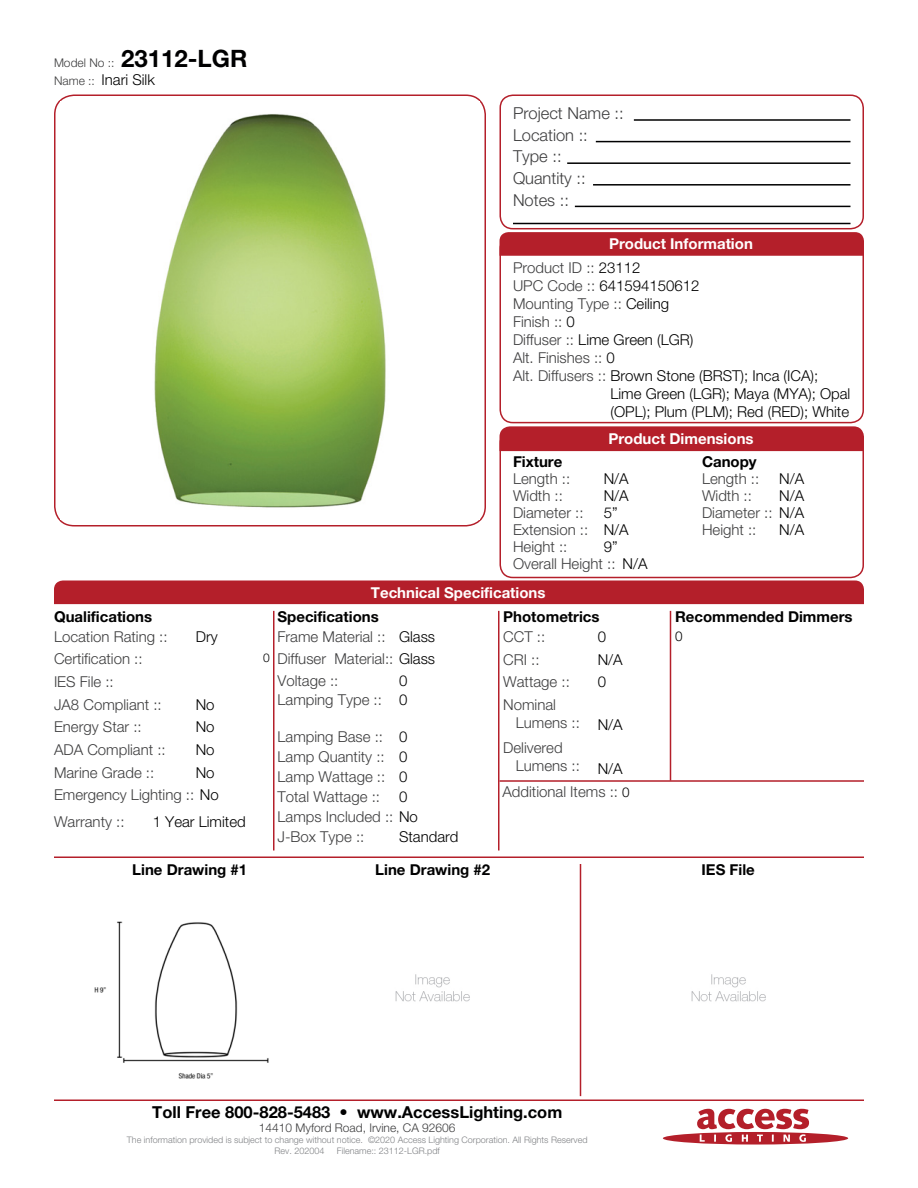
<style>
.page{position:relative;width:918px;height:1188px;background:#fff}
.page>*{position:absolute;margin:0;border:0;box-sizing:border-box;transform-origin:0 0}
.Left_Justify{font:300 16.5px "Helvetica Neue LT Std";color:#3e3e3f}
.t1{font:700 16.5px "Helvetica Neue LT Std";color:#000001}
.Left_Justify-2{font:300 15px/18px "Helvetica Neue LT Std";color:#3e3e3f}
.Left_Justify-3{font:300 15px/18px "Helvetica Neue LT Std";color:#000001}
.Left_Justify-4{font:700 15px "Helvetica Neue LT Std";color:#000001}
.t2{font:700 15px "Helvetica Neue LT Std";color:#fff}
.Left_Justify-5{font:300 13.5px "Helvetica Neue LT Std";color:#000001}
.t3{font:300 12px "Helvetica Neue LT Std";color:#3e3e3f}
.Left_Justify-6{font:300 12px "Helvetica Neue LT Std";color:#000001}
.t4{font:300 9px "Helvetica Neue LT Std";color:#808285}
.s1{font-weight:700;font-size:24px;color:#000001}
.s2{font-size:12px;color:#3e3e3f}
.s3{color:#000001}
.s4{color:#3e3e3f}
.s5{font-size:13.5px;color:#000001}
</style>
<div class="page">
<svg style="left:663px;top:1109px;width:185px;height:36px"></svg>
<div style="left:499px;top:94px;width:365px;height:135px;border:2px solid #b41f2a;border-radius:13px"></div>
<div style="left:499px;top:235px;width:365px;height:188px;border:2px solid #b41f2a;border-radius:13px"></div>
<div style="left:499px;top:430px;width:365px;height:148px;border:2px solid #b41f2a;border-radius:13px"></div>
<hr style="left:634px;top:119px;width:217px;height:2px;background:#000001">
<hr style="left:596px;top:141px;width:254px;height:1px;background:#000001">
<hr style="left:593px;top:184px;width:258px;height:2px;background:#000001">
<hr style="left:567px;top:162px;width:283px;height:2px;background:#000001">
<hr style="left:575px;top:206px;width:275px;height:1px;background:#000001">
<hr style="left:513px;top:223px;width:337px;height:1px;background:#000001">
<svg style="left:500px;top:232px;width:364px;height:24px;background:#b5232d"></svg>
<div style="left:500px;top:426px;width:364px;height:25px;background:#b41f2a"></div>
<div style="left:54px;top:580px;width:810px;height:24px;background:#b41f2a"></div>
<hr style="left:54px;top:856px;width:810px;height:2px;background:#b41f2a">
<hr style="left:54px;top:1100px;width:810px;height:1px;background:#b41f2a">
<hr style="left:670px;top:611px;width:1px;height:170px;background:#b41f2a">
<hr style="left:580px;top:864px;width:1px;height:232px;background:#b41f2a">
<hr style="left:498px;top:611px;width:2px;height:239px;background:#b41f2a">
<hr style="left:273px;top:611px;width:1px;height:239px;background:#b41f2a">
<div style="left:54px;top:94px;width:432px;height:432px;border:2px solid #b41f2a;border-radius:20px"></div>
<hr style="left:500px;top:780px;width:364px;height:2px;background:#b41f2a">
<img style="left:61px;top:114px;width:418px;height:406px">
<img style="left:94px;top:921px;width:175px;height:158px">
<img style="left:395px;top:974px;width:75px;height:28px">
<img style="left:691px;top:974px;width:75px;height:28px">
<p class="t3" style="left:54px;top:56px;width:195px">Model No :: <span class="s1">23112-LGR</span></p>
<p class="Left_Justify-3" style="left:54px;top:70px;width:102px"><span class="s2">Name ::</span> Inari Silk</p>
<p class="Left_Justify" style="left:513px;top:103px;width:112px">Project Name ::</p>
<p class="Left_Justify" style="left:513px;top:125px;width:76px">Location ::</p>
<p class="Left_Justify" style="left:513px;top:146px;width:50px">Type ::</p>
<p class="Left_Justify" style="left:513px;top:168px;width:74px">Quantity ::</p>
<p class="Left_Justify" style="left:513px;top:190px;width:57px">Notes ::</p>
<p class="t2" style="left:609px;top:235px;width:145px">Product Information</p>
<p class="Left_Justify-2" style="left:513px;top:259px;width:129px">Product ID :: <span class="s3">23112</span></p>
<p class="Left_Justify-3" style="left:513px;top:277px;width:188px"><span class="s4">UPC Code ::</span> 641594150612</p>
<p class="Left_Justify-2" style="left:513px;top:295px;width:158px">Mounting Type :: <span class="s3">Ceiling</span></p>
<p class="Left_Justify-2" style="left:513px;top:313px;width:63px">Finish :: <span class="s3">0</span></p>
<p class="Left_Justify-3" style="left:513px;top:331px;width:182px"><span class="s4">Diffuser ::</span> Lime Green (LGR)</p>
<p class="Left_Justify-2" style="left:513px;top:349px;width:103px">Alt. Finishes :: <span class="s3">0</span></p>
<p class="Left_Justify-3" style="left:610px;top:367px;width:241px;text-indent:-97px"><span class="s4">Alt. Diffusers ::</span> Brown Stone (BRST); Inca (ICA);<br>Lime Green (LGR); Maya (MYA); Opal (OPL); Plum (PLM); Red (RED); White</p>
<p class="t2" style="left:608px;top:429px;width:147px">Product Dimensions</p>
<p class="Left_Justify-4" style="left:513px;top:453px;width:51px">Fixture</p>
<p class="Left_Justify-4" style="left:702px;top:453px;width:56px">Canopy</p>
<p class="Left_Justify-2" style="left:513px;top:470px;width:59px">Length ::</p>
<p class="Left_Justify-3" style="left:604px;top:470px;width:27px">N/A</p>
<p class="Left_Justify-2" style="left:702px;top:470px;width:59px">Length ::</p>
<p class="Left_Justify-3" style="left:779px;top:470px;width:27px">N/A</p>
<p class="Left_Justify-2" style="left:513px;top:487px;width:51px">Width ::</p>
<p class="Left_Justify-2" style="left:513px;top:537px;width:56px">Height ::</p>
<p class="Left_Justify-3" style="left:604px;top:487px;width:27px">N/A</p>
<p class="Left_Justify-3" style="left:604px;top:537px;width:15px">9”</p>
<p class="Left_Justify-3" style="left:779px;top:487px;width:27px">N/A</p>
<p class="Left_Justify-2" style="left:702px;top:487px;width:51px">Width ::</p>
<p class="Left_Justify-3" style="left:604px;top:503px;width:15px">5”</p>
<p class="Left_Justify-2" style="left:702px;top:503px;width:104px">Diameter :: <span class="s3">N/A</span></p>
<p class="Left_Justify-3" style="left:604px;top:520px;width:27px">N/A</p>
<p class="Left_Justify-3" style="left:779px;top:520px;width:27px">N/A</p>
<p class="Left_Justify-2" style="left:513px;top:503px;width:72px">Diameter ::</p>
<p class="Left_Justify-2" style="left:513px;top:520px;width:77px">Extension ::</p>
<p class="Left_Justify-2" style="left:702px;top:520px;width:56px">Height ::</p>
<p class="Left_Justify-2" style="left:513px;top:554px;width:104px">Overall Height ::</p>
<p class="Left_Justify-3" style="left:622px;top:554px;width:27px">N/A</p>
<p class="t2" style="left:371px;top:583px;width:176px">Technical Specifications</p>
<p class="Left_Justify-4" style="left:54px;top:607px;width:100px">Qualifications</p>
<p class="Left_Justify-4" style="left:503px;top:607px;width:98px">Photometrics</p>
<p class="Left_Justify-4" style="left:675px;top:607px;width:179px">Recommended Dimmers</p>
<p class="Left_Justify-4" style="left:278px;top:607px;width:103px">Specifications</p>
<p class="Left_Justify-3" style="left:399px;top:627px;width:38px">Glass</p>
<p class="Left_Justify-3" style="left:399px;top:671px;width:10px">0</p>
<p class="Left_Justify-2" style="left:54px;top:627px;width:115px">Location Rating ::</p>
<p class="Left_Justify-2" style="left:503px;top:627px;width:43px">CCT ::</p>
<p class="Left_Justify-2" style="left:503px;top:650px;width:38px">CRI ::</p>
<p class="Left_Justify-2" style="left:503px;top:673px;width:68px">Wattage ::</p>
<p class="Left_Justify-2" style="left:516px;top:695px;width:66px;text-indent:-13px">Nominal<br>Lumens ::</p>
<p class="Left_Justify-2" style="left:516px;top:738px;width:66px;text-indent:-13px">Delivered<br>Lumens ::</p>
<p class="Left_Justify-3" style="left:196px;top:627px;width:23px">Dry</p>
<p class="Left_Justify-3" style="left:598px;top:627px;width:10px">0</p>
<p class="Left_Justify-5" style="left:675px;top:628px;width:9px">0</p>
<p class="Left_Justify-3" style="left:598px;top:650px;width:27px">N/A</p>
<p class="Left_Justify-3" style="left:598px;top:673px;width:10px">0</p>
<p class="Left_Justify-3" style="left:598px;top:716px;width:27px">N/A</p>
<p class="Left_Justify-3" style="left:598px;top:759px;width:27px">N/A</p>
<p class="Left_Justify-2" style="left:278px;top:627px;width:110px">Frame Material ::</p>
<p class="Left_Justify-2" style="left:278px;top:671px;width:62px">Voltage ::</p>
<p class="Left_Justify-2" style="left:54px;top:650px;width:90px">Certification ::</p>
<p class="Left_Justify-2" style="left:54px;top:695px;width:109px">JA8 Compliant ::</p>
<p class="Left_Justify-2" style="left:278px;top:650px;width:159px">Diffuser Material:: <span class="s3">Glass</span></p>
<p class="Left_Justify-2" style="left:278px;top:691px;width:106px">Lamping Type ::</p>
<p class="Left_Justify-2" style="left:278px;top:727px;width:107px">Lamping Base ::</p>
<p class="Left_Justify-2" style="left:278px;top:747px;width:109px">Lamp Quantity ::</p>
<p class="Left_Justify-2" style="left:278px;top:767px;width:109px">Lamp Wattage ::</p>
<p class="Left_Justify-2" style="left:278px;top:787px;width:104px">Total Wattage ::</p>
<p class="Left_Justify-2" style="left:278px;top:808px;width:142px">Lamps Included :: <span class="s3">No</span></p>
<p class="Left_Justify-2" style="left:278px;top:828px;width:88px">J-Box Type ::</p>
<p class="Left_Justify-6" style="left:263px;top:651px;width:8px">0</p>
<p class="Left_Justify-2" style="left:54px;top:673px;width:61px">IES File ::</p>
<p class="Left_Justify-2" style="left:54px;top:718px;width:89px">Energy Star ::</p>
<p class="Left_Justify-2" style="left:54px;top:740px;width:113px">ADA Compliant ::</p>
<p class="Left_Justify-2" style="left:54px;top:763px;width:102px">Marine Grade ::</p>
<p class="Left_Justify-2" style="left:54px;top:786px;width:166px">Emergency Lighting :: <span class="s3">No</span></p>
<p class="Left_Justify-3" style="left:399px;top:691px;width:10px">0</p>
<p class="Left_Justify-3" style="left:399px;top:727px;width:10px">0</p>
<p class="Left_Justify-3" style="left:399px;top:747px;width:10px">0</p>
<p class="Left_Justify-3" style="left:399px;top:767px;width:10px">0</p>
<p class="Left_Justify-3" style="left:399px;top:787px;width:10px">0</p>
<p class="Left_Justify-3" style="left:196px;top:695px;width:20px">No</p>
<p class="Left_Justify-3" style="left:196px;top:718px;width:20px">No</p>
<p class="Left_Justify-3" style="left:196px;top:740px;width:20px">No</p>
<p class="Left_Justify-3" style="left:196px;top:763px;width:20px">No</p>
<p class="Left_Justify-2" style="left:502px;top:782px;width:129px">Additional Items :: <span class="s5">0</span></p>
<p class="Left_Justify-2" style="left:54px;top:813px;width:72px">Warranty ::</p>
<p class="Left_Justify-3" style="left:153px;top:813px;width:95px">1 Year Limited</p>
<p class="Left_Justify-3" style="left:399px;top:828px;width:61px">Standard</p>
<p class="Left_Justify-4" style="left:132px;top:860px;width:116px">Line Drawing #1</p>
<p class="Left_Justify-4" style="left:375px;top:860px;width:116px">Line Drawing #2</p>
<p class="Left_Justify-4" style="left:702px;top:860px;width:55px">IES File</p>
<p class="t1" style="left:152px;top:1101px;width:412px">Toll Free 800-828-5483 • www.AccessLighting.com</p>
<p class="t3" style="left:259px;top:1120px;width:198px">14410 Myford Road, Irvine, CA 92606</p>
<p class="t4" style="left:127px;top:1134px;width:462px">The information provided is subject to change without notice. ©2020 Access Lighting Corporation. All Rights Reserved</p>
<p class="t4" style="left:275px;top:1145px;width:51px">Rev. 202004</p>
<p class="t4" style="left:337px;top:1145px;width:105px">Filename:: 23112-LGR.pdf</p>
</div>
